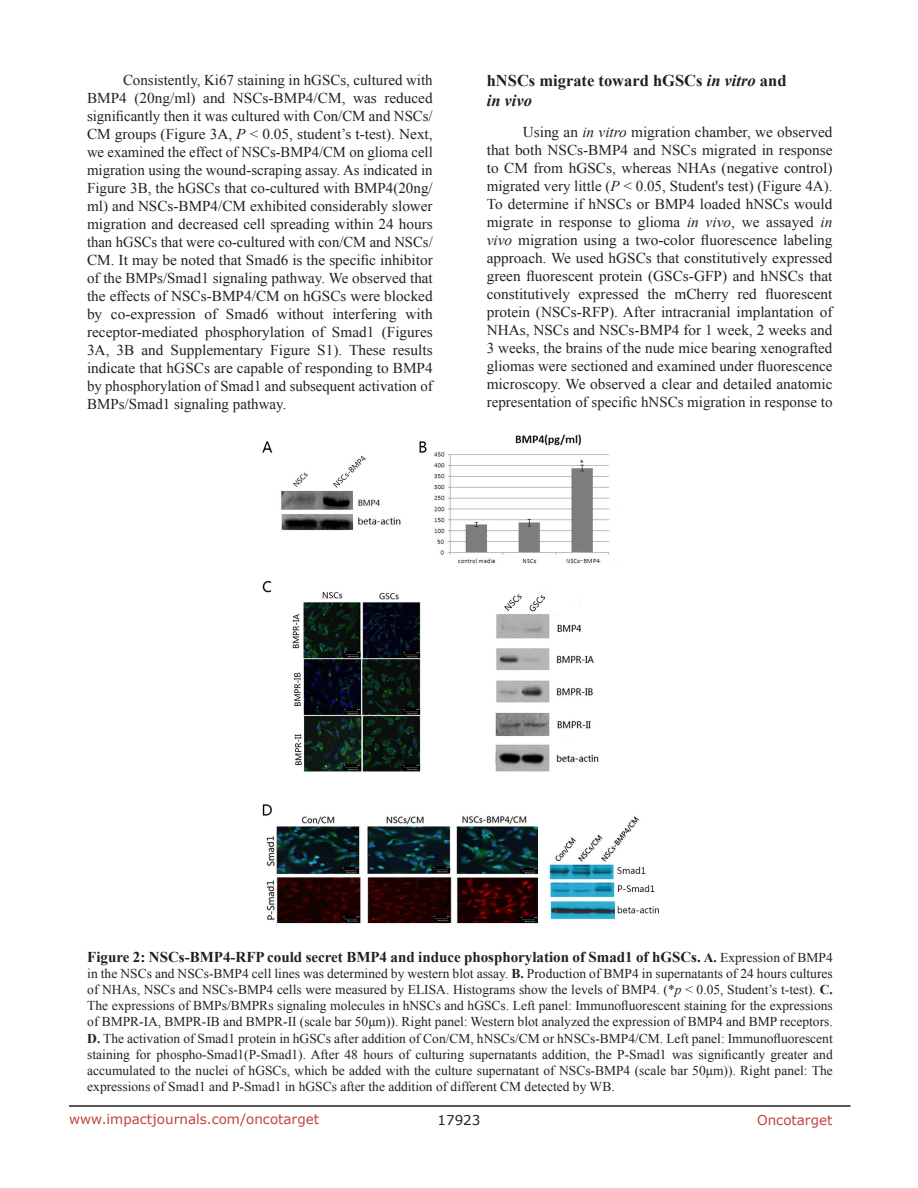
<style>
.page{position:relative;width:918px;height:1188px;background:#fff}
.page>*{position:absolute;margin:0;border:0;box-sizing:border-box;transform-origin:0 0}
.SubHeading{font:700 16.5px/19.8px "Times New Roman";color:#231f20}
.BodyText{font:15px/18px "Times New Roman";color:#231f20;text-align:justify}
.figuretext{font:700 15px "Times New Roman";color:#231f20}
.figuretext-2{font:13.5px/16.2px "Times New Roman";color:#231f20;text-align:justify}
.t1{font:13.5px "Verdana";color:#c24141}
.t2{font:13.5px "Verdana";color:#231f20}
.s1{font-style:italic}
.s2{font-size:13.5px}
.s3{font-weight:400;font-size:13.5px}
.s4{font-weight:700}
</style>
<div class="page">
<hr style="left:69px;top:1105px;width:781px;height:2px;background:#231f20">
<img style="left:262px;top:434px;width:397px;height:493px">
<p class="BodyText" style="left:87px;top:71px;width:347px;text-indent:36px">Consistently, Ki67 staining in hGSCs, cultured with BMP4 (20ng/ml) and NSCs-BMP4/CM, was reduced significantly then it was cultured with Con/CM and NSCs/ CM groups (Figure 3A, <span class="s1">P</span> &lt; 0.05, student’s t-test). Next, we examined the effect of NSCs-BMP4/CM on glioma cell migration using the wound-scraping assay. As indicated in Figure 3B, the hGSCs that co-cultured with BMP4(20ng/ ml) and NSCs-BMP4/CM exhibited considerably slower migration and decreased cell spreading within 24 hours than hGSCs that were co-cultured with con/CM and NSCs/ CM. It may be noted that Smad6 is the specific inhibitor of the BMPs/Smad1 signaling pathway. We observed that the effects of NSCs-BMP4/CM on hGSCs were blocked by co-expression of Smad6 without interfering with receptor-mediated phosphorylation of Smad1 (Figures 3A, 3B and Supplementary Figure S1). These results indicate that hGSCs are capable of responding to BMP4 by phosphorylation of Smad1 and subsequent activation of BMPs/Smad1 signaling pathway.</p>
<p class="SubHeading" style="left:487px;top:70px;width:301px">hNSCs migrate toward hGSCs <span class="s1">in vitro</span> and <span class="s1">in vivo</span></p>
<p class="BodyText" style="left:487px;top:123px;width:347px;text-indent:36px">Using an <span class="s1">in vitro</span> migration chamber, we observed that both NSCs-BMP4 and NSCs migrated in response to CM from hGSCs, whereas NHAs (negative control) migrated very little (<span class="s1">P</span> &lt; 0.05, Student's test) (Figure 4A).<br>To determine if hNSCs or BMP4 loaded hNSCs would migrate in response to glioma <span class="s1">in vivo</span>, we assayed <span class="s1">in vivo</span> migration using a two-color fluorescence labeling approach. We used hGSCs that constitutively expressed green fluorescent protein (GSCs-GFP) and hNSCs that constitutively expressed the mCherry red fluorescent protein (NSCs-RFP). After intracranial implantation of NHAs, NSCs and NSCs-BMP4 for 1 week, 2 weeks and 3 weeks, the brains of the nude mice bearing xenografted gliomas were sectioned and examined under fluorescence microscopy. We observed a clear and detailed anatomic representation of specific hNSCs migration in response to</p>
<p class="figuretext" style="left:87px;top:946px;width:747px">Figure 2: NSCs-BMP4-RFP could secret BMP4 and induce phosphorylation of Smad1 of hGSCs. <span class="s2">A.</span> <span class="s3">Expression of BMP4</span></p>
<p class="figuretext-2" style="left:87px;top:965px;width:747px">in the NSCs and NSCs-BMP4 cell lines was determined by western blot assay. <span class="s4">B.</span> Production of BMP4 in supernatants of 24 hours cultures of NHAs, NSCs and NSCs-BMP4 cells were measured by ELISA. Histograms show the levels of BMP4. (*<span class="s1">p</span> &lt; 0.05, Student’s t-test). <span class="s4">C.<br></span>The expressions of BMPs/BMPRs signaling molecules in hNSCs and hGSCs. Left panel: Immunofluorescent staining for the expressions of BMPR-IA, BMPR-IB and BMPR-II (scale bar 50μm)). Right panel: Western blot analyzed the expression of BMP4 and BMP receptors.<br><span class="s4">D.</span> The activation of Smad1 protein in hGSCs after addition of Con/CM, hNSCs/CM or hNSCs-BMP4/CM. Left panel: Immunofluorescent staining for phospho-Smad1(P-Smad1). After 48 hours of culturing supernatants addition, the P-Smad1 was significantly greater and accumulated to the nuclei of hGSCs, which be added with the culture supernatant of NSCs-BMP4 (scale bar 50μm)). Right panel: The expressions of Smad1 and P-Smad1 in hGSCs after the addition of different CM detected by WB.</p>
<p class="t1" style="left:69px;top:1110px;width:252px">www.impactjournals.com/oncotarget</p>
<p class="t2" style="left:438px;top:1111px;width:44px">17923</p>
<p class="t1" style="left:757px;top:1111px;width:77px">Oncotarget</p>
</div>
